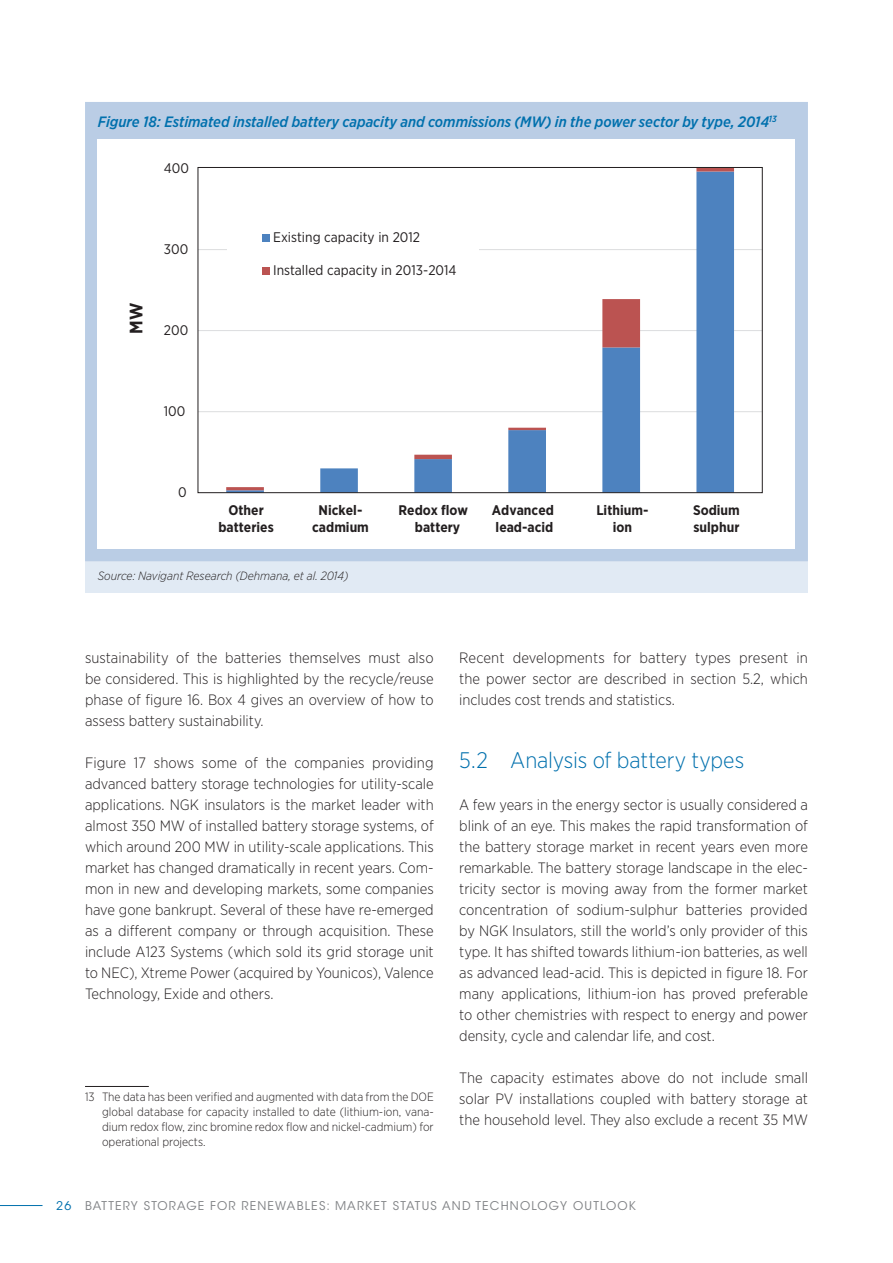
<style>
.page{position:relative;width:893px;height:1263px;background:#fff}
.page>*{position:absolute;margin:0;border:0;box-sizing:border-box;transform-origin:0 0}
.t1{font:300 22.5px "Gotham Narrow";letter-spacing:-.005em;color:#0070ad}
.t2{font:700 18px "Gotham Narrow";color:#231f20}
.t3{font:300 15px/21px "Gotham Narrow";color:#231f20;text-align:justify}
.t4{font:italic 500 15px "Gotham Narrow";color:#0070ad}
.t5{font:700 13.95px/16.6px "Gotham Narrow";color:#231f20;text-align:center}
.t6{font:13.95px "Gotham Narrow";color:#231f20}
.t7{font:300 12px/15px "Gotham Narrow";color:#231f20;text-align:justify}
.t8{font:12px "ITC Avant Garde Std";letter-spacing:.1em;color:#808285}
.t9{font:italic 300 12px "Gotham Narrow";color:#231f20}
.s1{color:#0070ad}
</style>
<div class="page">
<hr style="left:0;top:1205px;width:43px;height:1px;background:#0070ad">
<hr style="left:85px;top:1086px;width:64px;height:1px;background:#231f20">
<div style="left:85px;top:102px;width:723px;height:460px;background:#bacde5"></div>
<div style="left:85px;top:562px;width:723px;height:30px;background:#e1eaf4"></div>
<div style="left:98px;top:139px;width:697px;height:410px;background:#fff"></div>
<hr style="left:198px;top:411px;width:564px;height:1px;background:#dcdddf">
<hr style="left:198px;top:330px;width:564px;height:1px;background:#dcdddf">
<hr style="left:198px;top:249px;width:564px;height:1px;background:#dcdddf">
<svg style="left:226px;top:169px;width:508px;height:321px"></svg>
<div style="left:227px;top:221px;width:252px;height:67px;background:#fff"></div>
<div style="left:262px;top:234px;width:8px;height:7px;background:#4d82bf"></div>
<div style="left:262px;top:267px;width:8px;height:8px;background:#bb5351"></div>
<p class="t4" style="left:98px;top:112px;width:681px">Figure 18: Estimated installed battery capacity and commissions (MW) in the power sector by type, 2014<sup>13</sup></p>
<p class="t6" style="left:164px;top:159px;width:27px">400</p>
<p class="t2" style="left:125px;top:334px;width:32px;rotate:-90deg">MW</p>
<p class="t6" style="left:164px;top:240px;width:26px">300</p>
<p class="t6" style="left:164px;top:321px;width:26px">200</p>
<p class="t6" style="left:164px;top:402px;width:23px">100</p>
<p class="t6" style="left:178px;top:483px;width:10px">0</p>
<p class="t6" style="left:273px;top:228px;width:149px">Existing capacity in 2012</p>
<p class="t6" style="left:273px;top:261px;width:185px">Installed capacity in 2013-2014</p>
<p class="t5" style="left:218px;top:501px;width:57px">Other batteries</p>
<p class="t5" style="left:312px;top:501px;width:58px">Nickel&shy;cadmium</p>
<p class="t5" style="left:415px;top:501px;width:55px;line-height:17.1px;text-align:left;text-indent:-16px">Redox flow battery</p>
<p class="t5" style="left:492px;top:501px;width:64px;text-align:left">Advanced lead-acid</p>
<p class="t5" style="left:596px;top:501px;width:54px">Lithium&shy;ion</p>
<p class="t5" style="left:693px;top:501px;width:48px;text-align:left">Sodium sulphur</p>
<p class="t9" style="left:98px;top:568px;width:252px">Source: Navigant Research (Dehmana, et al. 2014)</p>
<p class="t3" style="left:85px;top:647px;width:350px">sustainability of the batteries themselves must also be considered. This is highlighted by the recycle/reuse phase of figure 16. Box 4 gives an overview of how to assess battery sustainability.<sup>13</sup></p>
<p class="t3" style="left:85px;top:752px;width:350px">Figure 17 shows some of the companies providing advanced battery storage technologies for utility-scale applications. NGK insulators is the market leader with almost 350 MW of installed battery storage systems, of which around 200 MW in utility-scale applications. This market has changed dramatically in recent years. Com&shy;mon in new and developing markets, some companies have gone bankrupt. Several of these have re-emerged as a different company or through acquisition. These include A123 Systems (which sold its grid storage unit to NEC), Xtreme Power (acquired by Younicos), Valence Technology, Exide and others.</p>
<p class="t7" style="left:102px;top:1089px;width:333px;text-indent:-17px">13 The data has been verified and augmented with data from the DOE global database for capacity installed to date (lithium-ion, vana&shy;dium redox flow, zinc bromine redox flow and nickel-cadmium) for operational projects.</p>
<p class="t3" style="left:459px;top:647px;width:350px">Recent developments for battery types present in the power sector are described in section 5.2, which includes cost trends and statistics.</p>
<h1 class="t1" style="left:459px;top:747px;width:287px">5. 2 Analysis of battery types</h1>
<p class="t3" style="left:459px;top:794px;width:350px">A few years in the energy sector is usually considered a blink of an eye. This makes the rapid transformation of the battery storage market in recent years even more remarkable. The battery storage landscape in the elec&shy;tricity sector is moving away from the former market concentration of sodium-sulphur batteries provided by NGK Insulators, still the world’s only provider of this type. It has shifted towards lithium-ion batteries, as well as advanced lead-acid. This is depicted in figure 18. For many applications, lithium-ion has proved preferable to other chemistries with respect to energy and power density, cycle and calendar life, and cost.</p>
<p class="t3" style="left:459px;top:1067px;width:350px">The capacity estimates above do not include small solar PV installations coupled with battery storage at the household level. They also exclude a recent 35 MW</p>
<p class="t8" style="left:56px;top:1198px;width:581px"><span class="s1">26</span> BATTERY STORAGE FOR RENEWABLES: MARKET STATUS AND TECHNOLOGY OUTLOOK</p>
</div>
